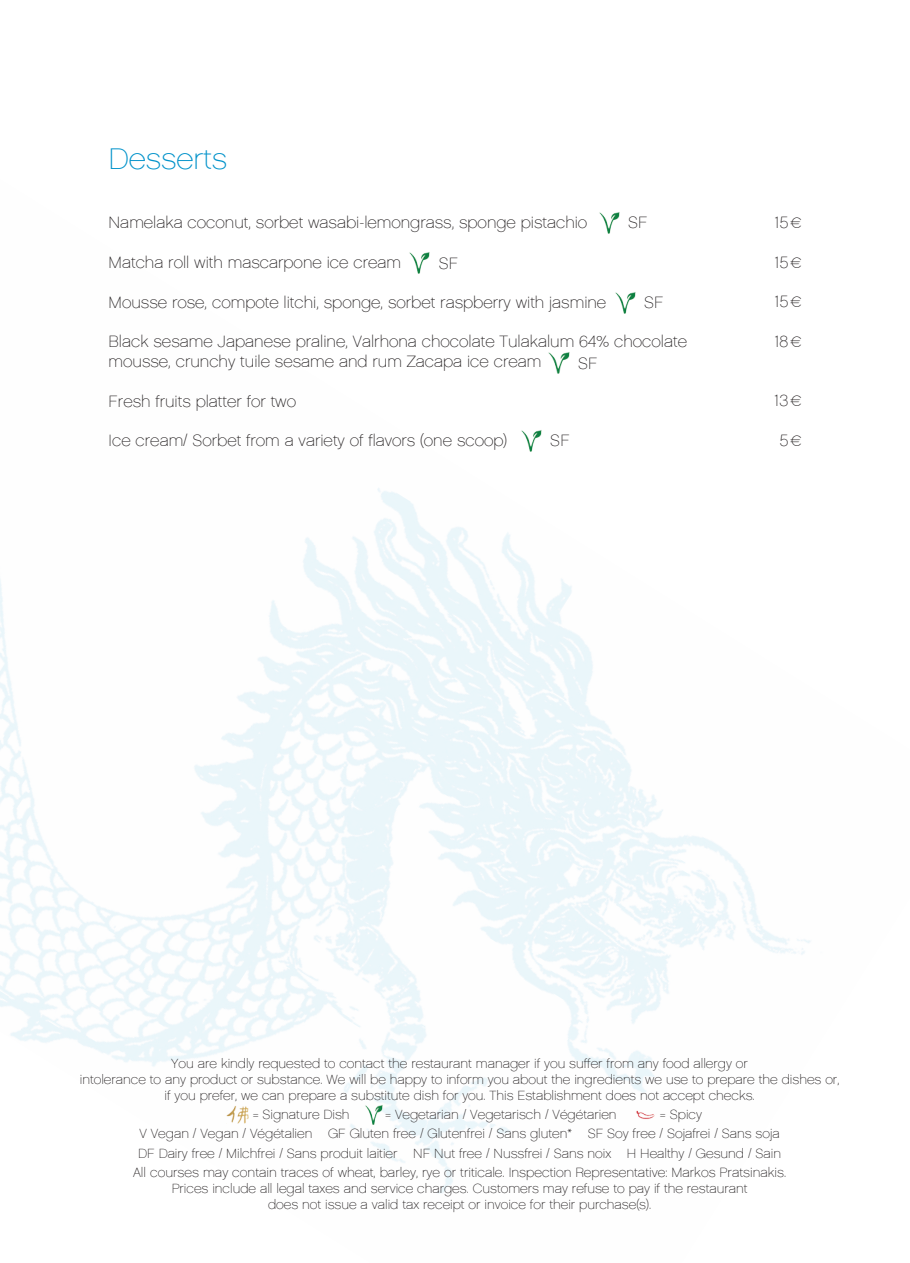
<style>
.page{position:relative;width:910px;height:1263px;background:#fff}
.page>*{position:absolute;margin:0;border:0;box-sizing:border-box;transform-origin:0 0}
.t1{font:30px "Chalet Paris Nineteen Sixty";color:#0092ca}
.t2{font:16.5px/19.8px "Chalet Paris Nineteen Sixty";color:#231f20}
.t3{font:13.5px "Chalet Paris Nineteen Sixty";color:#231f20}
.t4{font:13.35px/16px "Chalet Paris Nineteen Sixty";color:#231f20;text-align:center}
</style>
<div class="page">
<img style="left:0;top:212px;width:811px;height:981px">
<img style="left:598px;top:212px;width:21px;height:22px">
<img style="left:409px;top:252px;width:21px;height:22px">
<img style="left:614px;top:291px;width:21px;height:22px">
<img style="left:548px;top:352px;width:21px;height:22px">
<img style="left:520px;top:429px;width:21px;height:22px">
<img style="left:227px;top:1106px;width:21px;height:17px">
<img style="left:364px;top:1104px;width:19px;height:20px">
<img style="left:636px;top:1108px;width:21px;height:11px">
<h1 class="t1" style="left:109px;top:141px;width:120px">Desserts</h1>
<p class="t2" style="left:109px;top:213px;width:480px">Namelaka coconut, sorbet wasabi-lemongrass, sponge pistachio</p>
<p class="t2" style="left:109px;top:253px;width:294px">Matcha roll with mascarpone ice cream</p>
<p class="t2" style="left:109px;top:292px;width:499px">Mousse rose, compote litchi, sponge, sorbet raspberry with jasmine</p>
<p class="t2" style="left:109px;top:332px;width:580px">Black sesame Japanese praline, Valrhona chocolate Tulakalum 64% chocolate mousse, crunchy tuile sesame and rum Zacapa ice cream</p>
<p class="t2" style="left:109px;top:391px;width:189px">Fresh fruits platter for two</p>
<p class="t2" style="left:109px;top:431px;width:400px">Ice cream/ Sorbet from a variety of flavors (one scoop)</p>
<p class="t2" style="left:628px;top:213px;width:21px">SF</p>
<p class="t2" style="left:439px;top:253px;width:21px">SF</p>
<p class="t2" style="left:644px;top:292px;width:21px">SF</p>
<p class="t2" style="left:578px;top:353px;width:21px">SF</p>
<p class="t2" style="left:550px;top:430px;width:21px">SF</p>
<p class="t2" style="left:774px;top:213px;width:28px">15¤</p>
<p class="t2" style="left:774px;top:252px;width:28px">15¤</p>
<p class="t2" style="left:774px;top:292px;width:28px">15¤</p>
<p class="t2" style="left:774px;top:332px;width:28px">18¤</p>
<p class="t2" style="left:774px;top:391px;width:29px">13¤</p>
<p class="t2" style="left:780px;top:431px;width:23px">5¤</p>
<p class="t4" style="left:80px;top:1055px;width:761px">You are kindly requested to contact the restaurant manager if you suffer from any food allergy or<br>intolerance to any product or substance. We will be happy to inform you about the ingredients we use to prepare the dishes or, if you prefer, we can prepare a substitute dish for you. This Establishment does not accept checks.</p>
<p class="t4" style="left:253px;top:1107px;width:98px">= Signature Dish</p>
<p class="t4" style="left:385px;top:1107px;width:233px">= Vegetarian / Vegetarisch / Végétarien</p>
<p class="t4" style="left:138px;top:1105px;width:644px;line-height:19.4px;text-align:left;text-indent:522px">= Spicy<br>V Vegan / Vegan / Végétalien GF Gluten free / Glutenfrei / Sans gluten* SF Soy free / Sojafrei / Sans soja<br>DF Dairy free / Milchfrei / Sans produit laitier NF Nut free / Nussfrei / Sans noix H Healthy / Gesund / Sain</p>
<p class="t3" style="left:133px;top:1165px;width:654px">All courses may contain traces of wheat, barley, rye or triticale. Inspection Representative: Markos Pratsinakis.</p>
<p class="t4" style="left:172px;top:1181px;width:577px">Prices include all legal taxes and service charges. Customers may refuse to pay if the restaurant does not issue a valid tax receipt or invoice for their purchase(s).</p>
</div>
